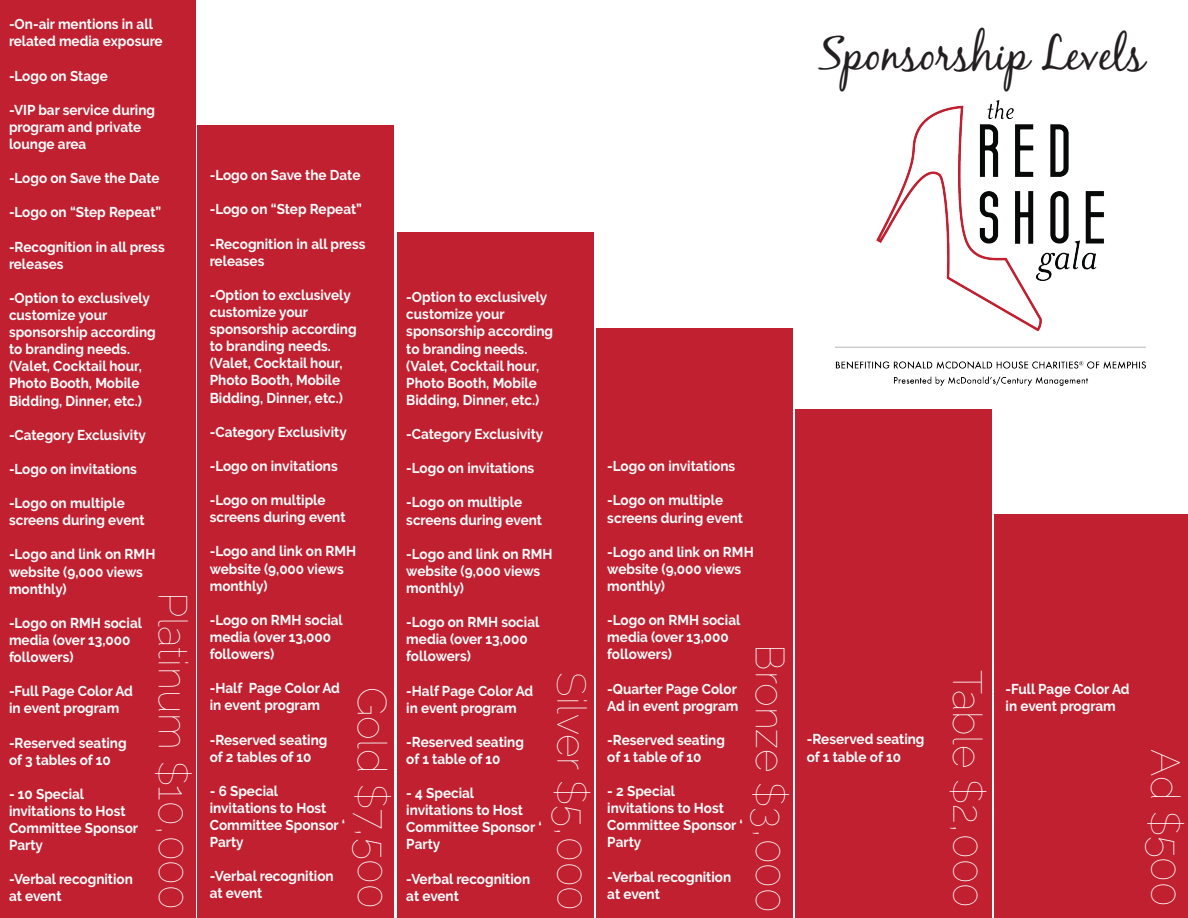
<style>
.page{position:relative;width:1188px;height:918px;background:#fff}
.page>*{position:absolute;margin:0;border:0;box-sizing:border-box;transform-origin:0 0}
.t1{font:46.5px "Black Jack";color:#231f20}
.t2{font:100 40.5px "Raleway";color:#fff}
.t3{font:700 14.25px/17.1px "Raleway";color:#fff;scale:.95 1}
</style>
<div class="page">
<div style="left:0;top:0;width:196px;height:918px;background:#c02030"></div>
<div style="left:198px;top:126px;width:196px;height:792px;background:#c02030"></div>
<div style="left:397px;top:232px;width:197px;height:686px;background:#c02030"></div>
<div style="left:596px;top:328px;width:196px;height:590px;background:#c02030"></div>
<div style="left:795px;top:410px;width:197px;height:508px;background:#c02030"></div>
<div style="left:994px;top:514px;width:194px;height:404px;background:#c02030"></div>
<img style="left:836px;top:101px;width:310px;height:284px">
<p class="t3" style="left:9px;top:16px;width:163px">-On-air mentions in all related media exposure</p>
<p class="t3" style="left:9px;top:67px;width:106px">-Logo on Stage</p>
<p class="t3" style="left:9px;top:101px;width:155px">-VIP bar service during program and private lounge area</p>
<p class="t3" style="left:9px;top:170px;width:160px">-Logo on Save the Date</p>
<p class="t3" style="left:9px;top:204px;width:162px">-Logo on “Step Repeat”</p>
<p class="t3" style="left:9px;top:238px;width:165px">-Recognition in all press releases</p>
<p class="t3" style="left:9px;top:289px;width:156px">-Option to exclusively customize your sponsorship according to branding needs. (Valet, Cocktail hour,<br>Photo Booth, Mobile<br>Bidding, Dinner, etc.)</p>
<p class="t3" style="left:9px;top:426px;width:146px">-Category Exclusivity</p>
<p class="t3" style="left:9px;top:460px;width:136px">-Logo on invitations</p>
<p class="t3" style="left:9px;top:495px;width:144px">-Logo on multiple screens during event</p>
<p class="t3" style="left:9px;top:546px;width:156px">-Logo and link on RMH website (9,000 views monthly)</p>
<p class="t3" style="left:9px;top:614px;width:142px">-Logo on RMH social media (over 13,000 followers)</p>
<p class="t3" style="left:9px;top:683px;width:132px">-Full Page Color Ad in event program</p>
<p class="t3" style="left:9px;top:734px;width:125px">-Reserved seating of 3 tables of 10</p>
<p class="t3" style="left:9px;top:785px;width:137px">- 10 Special invitations to Host<br>Committee Sponsor<br>Party</p>
<p class="t3" style="left:9px;top:871px;width:132px">-Verbal recognition at event</p>
<h2 class="t2" style="left:197px;top:592px;width:320px;rotate:90deg">Platinum $10,000</h2>
<p class="t3" style="left:210px;top:167px;width:160px">-Logo on Save the Date</p>
<p class="t3" style="left:210px;top:201px;width:162px">-Logo on “Step Repeat”</p>
<p class="t3" style="left:210px;top:235px;width:165px">-Recognition in all press releases</p>
<p class="t3" style="left:210px;top:286px;width:156px">-Option to exclusively customize your sponsorship according to branding needs. (Valet, Cocktail hour,<br>Photo Booth, Mobile<br>Bidding, Dinner, etc.)</p>
<p class="t3" style="left:210px;top:423px;width:146px">-Category Exclusivity</p>
<p class="t3" style="left:210px;top:457px;width:136px">-Logo on invitations</p>
<p class="t3" style="left:210px;top:492px;width:144px">-Logo on multiple screens during event</p>
<p class="t3" style="left:210px;top:543px;width:156px">-Logo and link on RMH website (9,000 views monthly)</p>
<p class="t3" style="left:210px;top:611px;width:142px">-Logo on RMH social media (over 13,000 followers)</p>
<p class="t3" style="left:210px;top:680px;width:139px">-Half Page Color Ad in event program</p>
<p class="t3" style="left:210px;top:731px;width:125px">-Reserved seating of 2 tables of 10</p>
<p class="t3" style="left:210px;top:782px;width:144px">- 6 Special invitations to Host<br>Committee Sponsor ‘<br>Party</p>
<p class="t3" style="left:210px;top:868px;width:132px">-Verbal recognition at event</p>
<h2 class="t2" style="left:396px;top:687px;width:224px;rotate:90deg">Gold $7,500</h2>
<p class="t3" style="left:406px;top:289px;width:156px">-Option to exclusively customize your sponsorship according to branding needs. (Valet, Cocktail hour,<br>Photo Booth, Mobile<br>Bidding, Dinner, etc.)</p>
<p class="t3" style="left:406px;top:426px;width:146px">-Category Exclusivity</p>
<p class="t3" style="left:406px;top:460px;width:136px">-Logo on invitations</p>
<p class="t3" style="left:406px;top:494px;width:144px">-Logo on multiple screens during event</p>
<p class="t3" style="left:406px;top:545px;width:156px">-Logo and link on RMH website (9,000 views monthly)</p>
<p class="t3" style="left:406px;top:614px;width:142px">-Logo on RMH social media (over 13,000 followers)</p>
<p class="t3" style="left:406px;top:682px;width:135px">-Half Page Color Ad in event program</p>
<p class="t3" style="left:406px;top:733px;width:125px">-Reserved seating of 1 table of 10</p>
<p class="t3" style="left:406px;top:785px;width:144px">- 4 Special invitations to Host<br>Committee Sponsor ‘<br>Party</p>
<p class="t3" style="left:406px;top:870px;width:132px">-Verbal recognition at event</p>
<h2 class="t2" style="left:596px;top:672px;width:240px;rotate:90deg">Silver $5,000</h2>
<p class="t3" style="left:607px;top:458px;width:136px">-Logo on invitations</p>
<p class="t3" style="left:607px;top:492px;width:144px">-Logo on multiple screens during event</p>
<p class="t3" style="left:607px;top:543px;width:156px">-Logo and link on RMH website (9,000 views monthly)</p>
<p class="t3" style="left:607px;top:612px;width:142px">-Logo on RMH social media (over 13,000 followers)</p>
<p class="t3" style="left:607px;top:680px;width:140px">-Quarter Page Color<br>Ad in event program</p>
<p class="t3" style="left:607px;top:731px;width:125px">-Reserved seating of 1 table of 10</p>
<p class="t3" style="left:607px;top:783px;width:144px">- 2 Special invitations to Host<br>Committee Sponsor ‘<br>Party</p>
<p class="t3" style="left:607px;top:868px;width:132px">-Verbal recognition at event</p>
<h2 class="t2" style="left:794px;top:644px;width:270px;rotate:90deg">Bronze $3,000</h2>
<h1 class="t1" style="left:819px;top:25px;width:328px">Sponsorship Levels</h1>
<p class="t3" style="left:807px;top:731px;width:125px">-Reserved seating of 1 table of 10</p>
<h2 class="t2" style="left:991px;top:670px;width:240px;rotate:90deg">Table $2,000</h2>
<p class="t3" style="left:1006px;top:680px;width:132px">-Full Page Color Ad in event program</p>
<h2 class="t2" style="left:1189px;top:749px;width:159px;rotate:90deg">Ad $500</h2>
</div>
